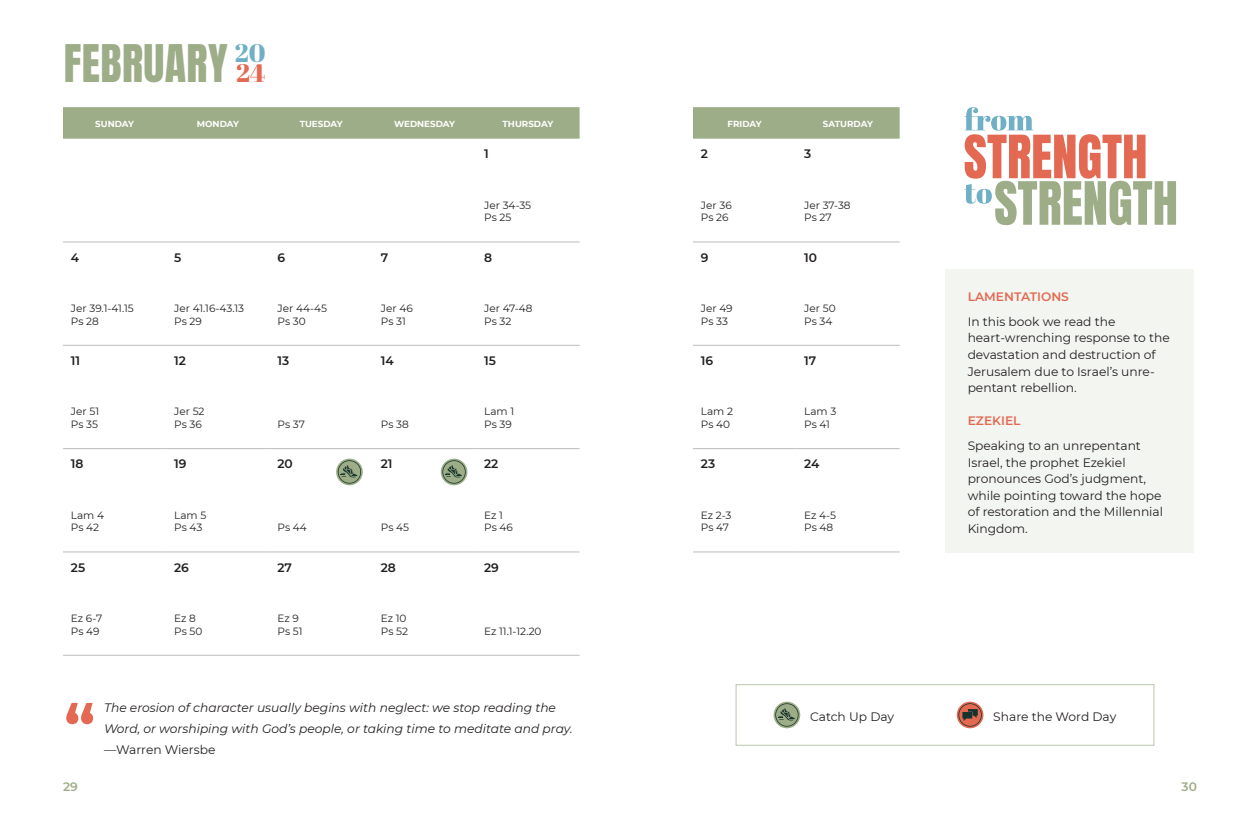
<style>
.page{position:relative;width:1260px;height:819px;background:#fff}
.page>*{position:absolute;margin:0;border:0;box-sizing:border-box;transform-origin:0 0}
.t1{font:700 62.65px "Montserrat";color:#e36952}
.t2{font:44.1px "Anton";letter-spacing:.01em;color:#9cad87}
.t3{font:25.2px "Abril Fatface";color:#70b0c7}
.t4{font:25.2px "Abril Fatface";color:#e36952}
.t5{font:12.25px/16.6px "Montserrat";color:#231f20}
.t6{font:italic 12.25px/21px "Montserrat";color:#231f20}
.t7{font:600 12.25px "Montserrat";color:#231f20}
.BOOK_TITLES{font:600 12.25px "Montserrat";color:#e36952}
.t8{font:600 12.25px "Montserrat";color:#9cad87}
.Verses{font:10.5px/12.6px "Montserrat";color:#231f20}
.t9{font:700 8.75px "Montserrat";color:#fff}
.s1{font-style:normal}
</style>
<div class="page">
<svg style="left:964px;top:107px;width:212px;height:118px"></svg>
<svg style="left:774px;top:702px;width:26px;height:26px"></svg>
<svg style="left:775px;top:703px;width:24px;height:24px"></svg>
<svg style="left:957px;top:702px;width:26px;height:26px"></svg>
<svg style="left:958px;top:703px;width:24px;height:24px"></svg>
<div style="left:736px;top:684px;width:418px;height:61px;border:1px solid #bbc7ad"></div>
<div style="left:945px;top:270px;width:248px;height:283px;background:#f3f5f1"></div>
<div style="left:63px;top:107px;width:517px;height:32px;background:#9cad87"></div>
<hr style="left:63px;top:242px;width:103px;height:1px;background:#babbbe">
<hr style="left:166px;top:242px;width:104px;height:1px;background:#babbbe">
<hr style="left:270px;top:242px;width:103px;height:1px;background:#babbbe">
<hr style="left:373px;top:242px;width:103px;height:1px;background:#babbbe">
<hr style="left:476px;top:242px;width:104px;height:1px;background:#babbbe">
<hr style="left:63px;top:345px;width:103px;height:1px;background:#babbbe">
<hr style="left:166px;top:345px;width:104px;height:1px;background:#babbbe">
<hr style="left:270px;top:345px;width:103px;height:1px;background:#babbbe">
<hr style="left:373px;top:345px;width:103px;height:1px;background:#babbbe">
<hr style="left:476px;top:345px;width:104px;height:1px;background:#babbbe">
<hr style="left:63px;top:448px;width:103px;height:1px;background:#babbbe">
<hr style="left:166px;top:448px;width:104px;height:1px;background:#babbbe">
<hr style="left:270px;top:448px;width:103px;height:1px;background:#babbbe">
<hr style="left:373px;top:448px;width:103px;height:1px;background:#babbbe">
<hr style="left:476px;top:448px;width:104px;height:1px;background:#babbbe">
<hr style="left:63px;top:552px;width:103px;height:1px;background:#babbbe">
<hr style="left:166px;top:552px;width:104px;height:1px;background:#babbbe">
<hr style="left:270px;top:552px;width:103px;height:1px;background:#babbbe">
<hr style="left:373px;top:552px;width:103px;height:1px;background:#babbbe">
<hr style="left:476px;top:552px;width:104px;height:1px;background:#babbbe">
<hr style="left:63px;top:655px;width:103px;height:1px;background:#babbbe">
<hr style="left:166px;top:655px;width:104px;height:1px;background:#babbbe">
<hr style="left:270px;top:655px;width:103px;height:1px;background:#babbbe">
<hr style="left:373px;top:655px;width:103px;height:1px;background:#babbbe">
<hr style="left:476px;top:655px;width:104px;height:1px;background:#babbbe">
<div style="left:693px;top:107px;width:207px;height:32px;background:#9cad87"></div>
<hr style="left:693px;top:242px;width:103px;height:1px;background:#babbbe">
<hr style="left:796px;top:242px;width:104px;height:1px;background:#babbbe">
<hr style="left:693px;top:345px;width:103px;height:1px;background:#babbbe">
<hr style="left:796px;top:345px;width:104px;height:1px;background:#babbbe">
<hr style="left:693px;top:448px;width:103px;height:1px;background:#babbbe">
<hr style="left:796px;top:448px;width:104px;height:1px;background:#babbbe">
<hr style="left:693px;top:552px;width:103px;height:1px;background:#babbbe">
<hr style="left:796px;top:552px;width:104px;height:1px;background:#babbbe">
<svg style="left:441px;top:459px;width:26px;height:26px"></svg>
<svg style="left:442px;top:460px;width:24px;height:24px"></svg>
<svg style="left:336px;top:459px;width:27px;height:26px"></svg>
<svg style="left:338px;top:460px;width:23px;height:24px"></svg>
<p class="t2" style="left:64px;top:41px;width:165px">FEBRUARY</p>
<p class="t3" style="left:235px;top:35px;width:32px">20</p>
<p class="t4" style="left:236px;top:55px;width:31px">24</p>
<p class="t9" style="left:95px;top:118px;width:40px">SUNDAY</p>
<p class="t9" style="left:197px;top:118px;width:44px">MONDAY</p>
<p class="t9" style="left:300px;top:118px;width:45px">TUESDAY</p>
<p class="t9" style="left:394px;top:118px;width:63px">WEDNESDAY</p>
<p class="t9" style="left:503px;top:118px;width:52px">THURSDAY</p>
<p class="t7" style="left:484px;top:145px;width:6px">1</p>
<p class="Verses" style="left:484px;top:198px;width:49px">Jer 34-35</p>
<p class="Verses" style="left:484px;top:211px;width:29px">Ps 25</p>
<p class="t7" style="left:71px;top:249px;width:10px">4</p>
<p class="t7" style="left:174px;top:249px;width:9px">5</p>
<p class="t7" style="left:278px;top:249px;width:9px">6</p>
<p class="t7" style="left:381px;top:249px;width:9px">7</p>
<p class="t7" style="left:484px;top:249px;width:9px">8</p>
<p class="Verses" style="left:71px;top:302px;width:65px">Jer 39.1-41.15</p>
<p class="Verses" style="left:71px;top:314px;width:30px">Ps 28</p>
<p class="Verses" style="left:174px;top:302px;width:71px">Jer 41.16-43.13</p>
<p class="Verses" style="left:174px;top:314px;width:29px">Ps 29</p>
<p class="Verses" style="left:278px;top:302px;width:51px">Jer 44-45</p>
<p class="Verses" style="left:278px;top:314px;width:30px">Ps 30</p>
<p class="Verses" style="left:381px;top:302px;width:33px">Jer 46</p>
<p class="Verses" style="left:381px;top:314px;width:27px">Ps 31</p>
<p class="Verses" style="left:484px;top:302px;width:50px">Jer 47-48</p>
<p class="Verses" style="left:484px;top:314px;width:29px">Ps 32</p>
<p class="t7" style="left:71px;top:352px;width:11px">11</p>
<p class="t7" style="left:174px;top:352px;width:13px">12</p>
<p class="t7" style="left:278px;top:352px;width:13px">13</p>
<p class="t7" style="left:381px;top:352px;width:14px">14</p>
<p class="t7" style="left:484px;top:352px;width:13px">15</p>
<p class="Verses" style="left:71px;top:405px;width:30px">Jer 51</p>
<p class="Verses" style="left:71px;top:418px;width:29px">Ps 35</p>
<p class="Verses" style="left:174px;top:405px;width:32px">Jer 52<br>Ps 36</p>
<p class="Verses" style="left:278px;top:418px;width:29px">Ps 37</p>
<p class="Verses" style="left:381px;top:418px;width:30px">Ps 38</p>
<p class="Verses" style="left:484px;top:405px;width:32px">Lam 1</p>
<p class="Verses" style="left:484px;top:418px;width:29px">Ps 39</p>
<p class="t7" style="left:71px;top:455px;width:14px">18</p>
<p class="t7" style="left:174px;top:455px;width:14px">19</p>
<p class="t7" style="left:278px;top:455px;width:17px">20</p>
<p class="t7" style="left:381px;top:455px;width:13px">21</p>
<p class="t7" style="left:484px;top:455px;width:16px">22</p>
<p class="Verses" style="left:71px;top:508px;width:35px">Lam 4</p>
<p class="Verses" style="left:71px;top:521px;width:30px">Ps 42</p>
<p class="Verses" style="left:174px;top:508px;width:34px">Lam 5</p>
<p class="Verses" style="left:174px;top:521px;width:30px">Ps 43</p>
<p class="Verses" style="left:278px;top:521px;width:31px">Ps 44</p>
<p class="Verses" style="left:381px;top:521px;width:30px">Ps 45</p>
<p class="Verses" style="left:484px;top:508px;width:30px">Ez 1<br>Ps 46</p>
<p class="t7" style="left:71px;top:559px;width:16px">25</p>
<p class="t7" style="left:174px;top:559px;width:16px">26</p>
<p class="t7" style="left:278px;top:559px;width:16px">27</p>
<p class="t7" style="left:381px;top:559px;width:17px">28</p>
<p class="t7" style="left:484px;top:559px;width:16px">29</p>
<p class="Verses" style="left:71px;top:612px;width:33px">Ez 6-7</p>
<p class="Verses" style="left:71px;top:624px;width:30px">Ps 49</p>
<p class="Verses" style="left:174px;top:612px;width:23px">Ez 8</p>
<p class="Verses" style="left:174px;top:624px;width:30px">Ps 50</p>
<p class="Verses" style="left:278px;top:612px;width:23px">Ez 9</p>
<p class="Verses" style="left:278px;top:624px;width:27px">Ps 51</p>
<p class="Verses" style="left:381px;top:612px;width:27px">Ez 10</p>
<p class="Verses" style="left:381px;top:624px;width:29px">Ps 52</p>
<p class="Verses" style="left:484px;top:624px;width:59px">Ez 11.1-12.20</p>
<p class="t1" style="left:64px;top:682px;width:33px">“</p>
<p class="t6" style="left:104px;top:697px;width:470px">The erosion of character usually begins with neglect: we stop reading the<br>Word, or worshiping with God’s people, or taking time to meditate and pray. <span class="s1">—Warren Wiersbe</span></p>
<p class="t7" style="left:701px;top:145px;width:9px">2</p>
<p class="t9" style="left:728px;top:118px;width:36px">FRIDAY</p>
<p class="t9" style="left:823px;top:118px;width:51px">SATURDAY</p>
<p class="t7" style="left:804px;top:145px;width:9px">3</p>
<p class="Verses" style="left:701px;top:198px;width:32px">Jer 36</p>
<p class="Verses" style="left:701px;top:211px;width:29px">Ps 26</p>
<p class="Verses" style="left:804px;top:198px;width:48px">Jer 37-38</p>
<p class="Verses" style="left:804px;top:211px;width:29px">Ps 27</p>
<p class="t7" style="left:701px;top:249px;width:9px">9</p>
<p class="t7" style="left:804px;top:249px;width:14px">10</p>
<p class="Verses" style="left:701px;top:302px;width:33px">Jer 49</p>
<p class="Verses" style="left:701px;top:314px;width:29px">Ps 33</p>
<p class="Verses" style="left:804px;top:302px;width:33px">Jer 50</p>
<p class="Verses" style="left:804px;top:314px;width:30px">Ps 34</p>
<p class="t7" style="left:701px;top:352px;width:14px">16</p>
<p class="t7" style="left:804px;top:352px;width:14px">17</p>
<p class="Verses" style="left:701px;top:405px;width:34px">Lam 2</p>
<p class="Verses" style="left:701px;top:418px;width:31px">Ps 40</p>
<p class="Verses" style="left:804px;top:405px;width:34px">Lam 3</p>
<p class="Verses" style="left:804px;top:418px;width:27px">Ps 41</p>
<p class="t7" style="left:701px;top:455px;width:16px">23</p>
<p class="t7" style="left:804px;top:455px;width:17px">24</p>
<p class="Verses" style="left:701px;top:508px;width:32px">Ez 2-3</p>
<p class="Verses" style="left:701px;top:521px;width:30px">Ps 47</p>
<p class="Verses" style="left:804px;top:508px;width:34px">Ez 4-5<br>Ps 48</p>
<p class="BOOK_TITLES" style="left:968px;top:288px;width:103px">LAMENTATIONS</p>
<p class="t5" style="left:968px;top:313px;width:204px">In this book we read the heart-wrenching response to the devastation and destruction of<br>Jerusalem due to Israel’s unre&shy;pentant rebellion.</p>
<p class="BOOK_TITLES" style="left:968px;top:412px;width:54px">EZEKIEL</p>
<p class="t5" style="left:968px;top:437px;width:197px">Speaking to an unrepentant<br>Israel, the prophet Ezekiel pronounces God’s judgment, while pointing toward the hope of restoration and the Millennial<br>Kingdom.</p>
<p class="t5" style="left:810px;top:708px;width:86px">Catch Up Day</p>
<p class="t5" style="left:993px;top:708px;width:125px">Share the Word Day</p>
<p class="t8" style="left:63px;top:778px;width:16px">29</p>
<p class="t8" style="left:1182px;top:778px;width:17px">30</p>
</div>
